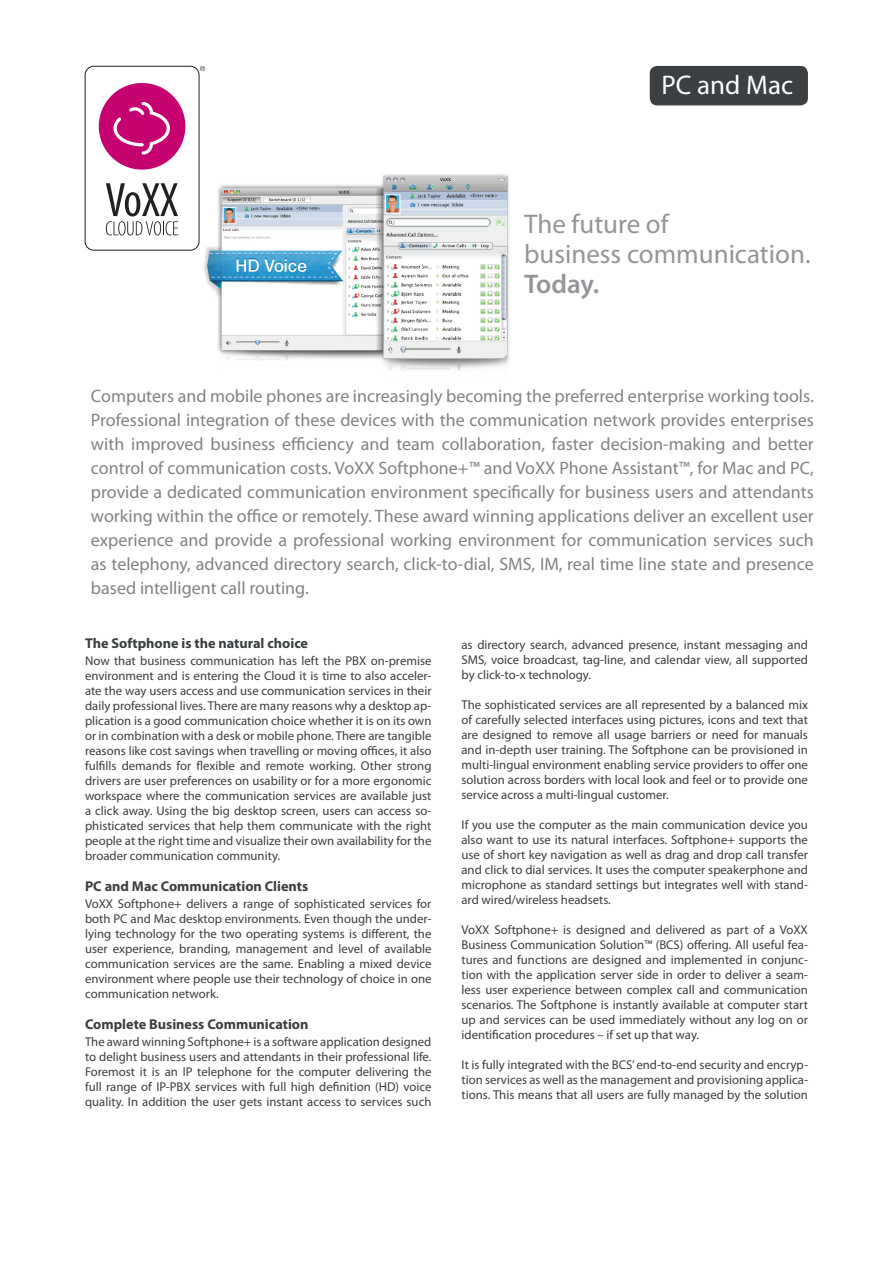
<style>
.page{position:relative;width:893px;height:1263px;background:#fff}
.page>*{position:absolute;margin:0;border:0;box-sizing:border-box;transform-origin:0 0}
.t1{font:27px/30px "Myriad Pro";color:#939598}
.Rubrik_1{font:27px "Myriad Pro";color:#fff}
.t2{font:600 27px "Myriad Pro";letter-spacing:-.005em;color:#939598}
.t3{font:18px/24px "Myriad Pro";color:#808285;text-align:justify}
.Rubrik_4{font:700 14.25px "Myriad Pro";color:#3a3e40}
.Bröd__första_stycket{font:12.75px/15px "Myriad Pro";color:#3a3e40;text-align:justify}
</style>
<div class="page">
<div style="left:650px;top:66px;width:158px;height:39px;background:#3c4042;border-radius:8px"></div>
<img style="left:155px;top:162px;width:354px;height:209px">
<div style="left:85px;top:66px;width:114px;height:184px;background:#fff;border-radius:9px"></div>
<div style="left:85px;top:66px;width:114px;height:184px;border:1px solid #231f20;border-radius:9px"></div>
<div style="left:99px;top:83px;width:86px;height:87px;background:#c60170;border-radius:50%"></div>
<svg style="left:113px;top:102px;width:57px;height:53px"></svg>
<svg style="left:106px;top:183px;width:72px;height:52px"></svg>
<svg style="left:200px;top:66px;width:5px;height:5px"></svg>
<p class="Rubrik_1" style="left:661px;top:69px;width:133px">PC and Mac</p>
<p class="t1" style="left:524px;top:209px;width:288px">The future of<br>business communication.</p>
<p class="t2" style="left:524px;top:267px;width:77px">Today.</p>
<p class="t3" style="left:91px;top:384px;width:724px">Computers and mobile phones are increasingly becoming the preferred enterprise working tools.<br>Professional integration of these devices with the communication network provides enterprises with improved business efficiency and team collaboration, faster decision-making and better control of communication costs. VoXX Softphone+™ and VoXX Phone Assistant™, for Mac and PC, provide a dedicated communication environment specifically for business users and attendants working within the office or remotely. These award winning applications deliver an excellent user experience and provide a professional working environment for communication services such as telephony, advanced directory search, click-to-dial, SMS, IM, real time line state and presence based intelligent call routing.</p>
<p class="Rubrik_4" style="left:85px;top:634px;width:225px">The Softphone is the natural choice</p>
<p class="Bröd__första_stycket" style="left:85px;top:653px;width:348px">Now that business communication has left the PBX on-premise environment and is entering the Cloud it is time to also acceler&shy;ate the way users access and use communication services in their daily professional lives. There are many reasons why a desktop ap&shy;plication is a good communication choice whether it is on its own or in combination with a desk or mobile phone. There are tangible reasons like cost savings when travelling or moving offices, it also fulfills demands for flexible and remote working. Other strong drivers are user preferences on usability or for a more ergonomic workspace where the communication services are available just a click away. Using the big desktop screen, users can access so&shy;phisticated services that help them communicate with the right people at the right time and visualize their own availability for the broader communication community.</p>
<p class="Rubrik_4" style="left:85px;top:877px;width:225px">PC and Mac Communication Clients</p>
<p class="Bröd__första_stycket" style="left:85px;top:896px;width:348px">VoXX Softphone+ delivers a range of sophisticated services for both PC and Mac desktop environments. Even though the under&shy;lying technology for the two operating systems is different, the user experience, branding, management and level of available communication services are the same. Enabling a mixed device environment where people use their technology of choice in one communication network.</p>
<p class="Rubrik_4" style="left:85px;top:1015px;width:225px">Complete Business Communication</p>
<p class="Bröd__första_stycket" style="left:85px;top:1034px;width:348px">The award winning Softphone+ is a software application designed to delight business users and attendants in their professional life.<br>Foremost it is an IP telephone for the computer delivering the full range of IP-PBX services with full high definition (HD) voice quality. In addition the user gets instant access to services such</p>
<p class="Bröd__första_stycket" style="left:461px;top:637px;width:348px">as directory search, advanced presence, instant messaging and SMS, voice broadcast, tag-line, and calendar view, all supported by click-to-x technology.</p>
<p class="Bröd__första_stycket" style="left:461px;top:697px;width:348px">The sophisticated services are all represented by a balanced mix of carefully selected interfaces using pictures, icons and text that are designed to remove all usage barriers or need for manuals and in-depth user training. The Softphone can be provisioned in multi-lingual environment enabling service providers to offer one solution across borders with local look and feel or to provide one service across a multi-lingual customer.</p>
<p class="Bröd__första_stycket" style="left:461px;top:817px;width:348px">If you use the computer as the main communication device you also want to use its natural interfaces. Softphone+ supports the use of short key navigation as well as drag and drop call transfer and click to dial services. It uses the computer speakerphone and microphone as standard settings but integrates well with stand&shy;ard wired/wireless headsets.</p>
<p class="Bröd__första_stycket" style="left:461px;top:922px;width:348px">VoXX Softphone+ is designed and delivered as part of a VoXX Business Communication Solution™ (BCS) offering. All useful fea&shy;tures and functions are designed and implemented in conjunc&shy;tion with the application server side in order to deliver a seam&shy;less user experience between complex call and communication scenarios. The Softphone is instantly available at computer start up and services can be used immediately without any log on or identification procedures – if set up that way.</p>
<p class="Bröd__första_stycket" style="left:461px;top:1057px;width:348px">It is fully integrated with the BCS’ end-to-end security and encryp&shy;tion services as well as the management and provisioning applica&shy;tions. This means that all users are fully managed by the solution</p>
</div>
